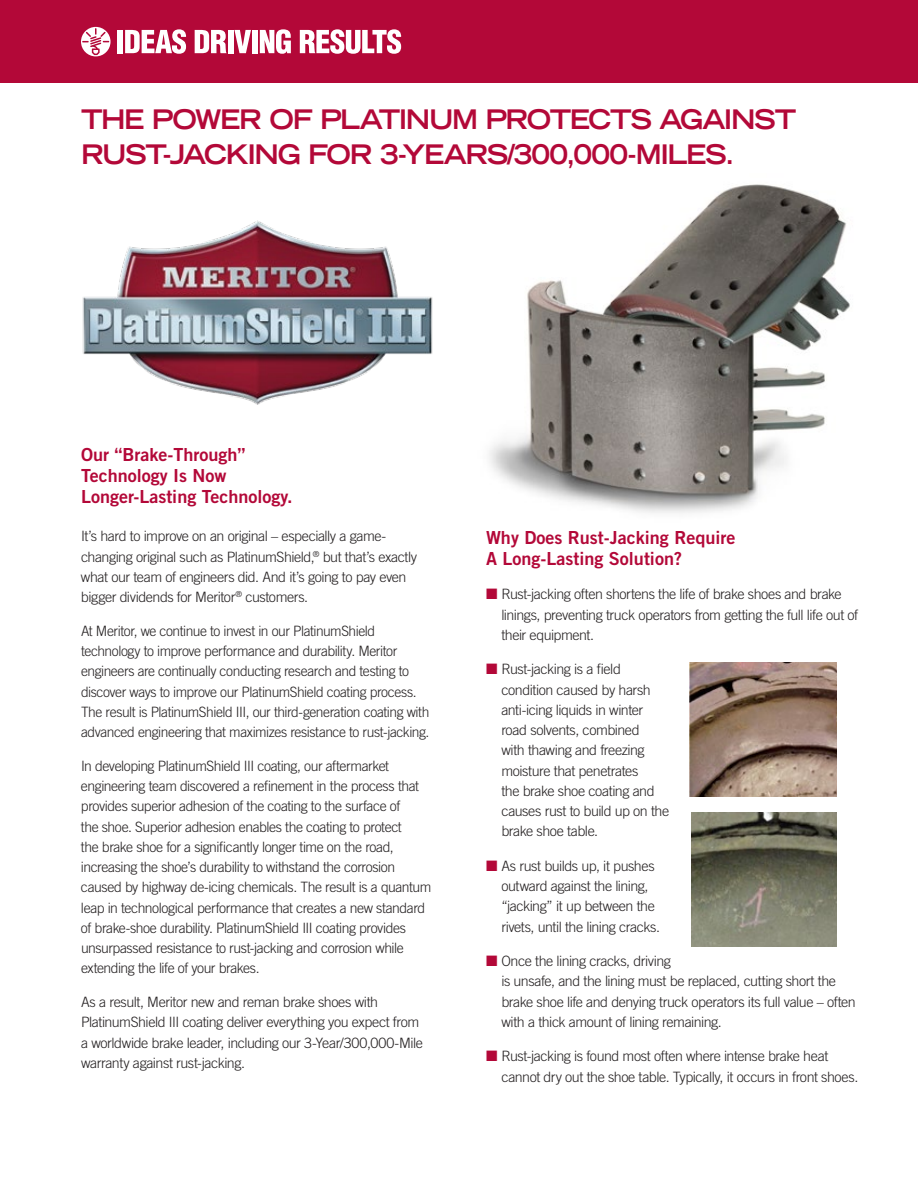
<style>
.page{position:relative;width:918px;height:1188px;background:#fff}
.page>*{position:absolute;margin:0;border:0;box-sizing:border-box;transform-origin:0 0}
.t1{font:700 expanded 27px/34.5px "Trade Gothic LT Std";letter-spacing:-.055em;color:#b30838;scale:.96 1}
.t2{font:18px/21px "Trade Gothic LT Std Bd 2";color:#b30838}
.t3{font:300 14.25px/20.2px "Trade Gothic LT Std";letter-spacing:-.03em;color:#231f20}
.s1{color:#b30838}
</style>
<div class="page">
<img style="left:489px;top:184px;width:361px;height:329px">
<div style="left:0;top:0;width:918px;height:82px;background:#b30838"></div>
<svg style="left:81px;top:27px;width:30px;height:29px"></svg>
<div style="left:117px;top:30px;width:6px;height:23px;background:#fff"></div>
<svg style="left:125px;top:29px;width:61px;height:25px"></svg>
<svg style="left:195px;top:30px;width:32px;height:23px"></svg>
<div style="left:228px;top:30px;width:5px;height:23px;background:#fff"></div>
<svg style="left:234px;top:30px;width:17px;height:23px"></svg>
<div style="left:252px;top:30px;width:6px;height:23px;background:#fff"></div>
<svg style="left:260px;top:29px;width:31px;height:25px"></svg>
<svg style="left:300px;top:29px;width:101px;height:25px"></svg>
<img style="left:689px;top:662px;width:148px;height:134px">
<img style="left:691px;top:813px;width:146px;height:134px">
<img style="left:82px;top:220px;width:351px;height:185px">
<h1 class="t1" style="left:81px;top:102px;width:747px">THE POWER OF PLATINUM PROTECTS AGAINST<br>RUST-JACKING FOR 3-YEARS/300,000-MILES.</h1>
<p class="t2" style="left:81px;top:444px;width:213px">Our “Brake-Through”<br>Technology Is Now<br>Longer-Lasting Technology.</p>
<p class="t3" style="left:81px;top:526px;width:338px">It’s hard to improve on an original – especially a game&shy;changing original such as PlatinumShield,<sup>®</sup> but that’s exactly what our team of engineers did. And it’s going to pay even bigger dividends for Meritor<sup>®</sup> customers.</p>
<p class="t3" style="left:81px;top:620px;width:350px">At Meritor, we continue to invest in our PlatinumShield technology to improve performance and durability. Meritor engineers are continually conducting research and testing to discover ways to improve our PlatinumShield coating process.<br>The result is PlatinumShield III, our third-generation coating with advanced engineering that maximizes resistance to rust-jacking.</p>
<p class="t3" style="left:81px;top:755px;width:352px">In developing PlatinumShield III coating, our aftermarket engineering team discovered a refinement in the process that provides superior adhesion of the coating to the surface of<br>the shoe. Superior adhesion enables the coating to protect<br>the brake shoe for a significantly longer time on the road, increasing the shoe’s durability to withstand the corrosion caused by highway de-icing chemicals. The result is a quantum leap in technological performance that creates a new standard of brake-shoe durability. PlatinumShield III coating provides unsurpassed resistance to rust-jacking and corrosion while extending the life of your brakes.</p>
<p class="t3" style="left:81px;top:992px;width:343px">As a result, Meritor new and reman brake shoes with PlatinumShield III coating deliver everything you expect from a worldwide brake leader, including our 3-Year/300,000-Mile warranty against rust-jacking.</p>
<p class="t2" style="left:486px;top:527px;width:251px">Why Does Rust-Jacking Require<br>A Long-Lasting Solution?</p>
<p class="t3" style="left:501px;top:584px;width:358px;text-indent:-15px"><span class="s1">■</span> Rust-jacking often shortens the life of brake shoes and brake linings, preventing truck operators from getting the full life out of their equipment.</p>
<p class="t3" style="left:501px;top:659px;width:169px;text-indent:-15px"><span class="s1">■</span> Rust-jacking is a field condition caused by harsh anti-icing liquids in winter road solvents, combined<br>with thawing and freezing moisture that penetrates<br>the brake shoe coating and causes rust to build up on the brake shoe table.</p>
<p class="t3" style="left:501px;top:856px;width:160px;text-indent:-15px"><span class="s1">■</span> As rust builds up, it pushes outward against the lining, “jacking” it up between the rivets, until the lining cracks.</p>
<p class="t3" style="left:501px;top:951px;width:356px;text-indent:-15px"><span class="s1">■</span> Once the lining cracks, driving<br>is unsafe, and the lining must be replaced, cutting short the brake shoe life and denying truck operators its full value – often with a thick amount of lining remaining.</p>
<p class="t3" style="left:501px;top:1046px;width:358px;text-indent:-15px"><span class="s1">■</span> Rust-jacking is found most often where intense brake heat cannot dry out the shoe table. Typically, it occurs in front shoes.</p>
</div>
